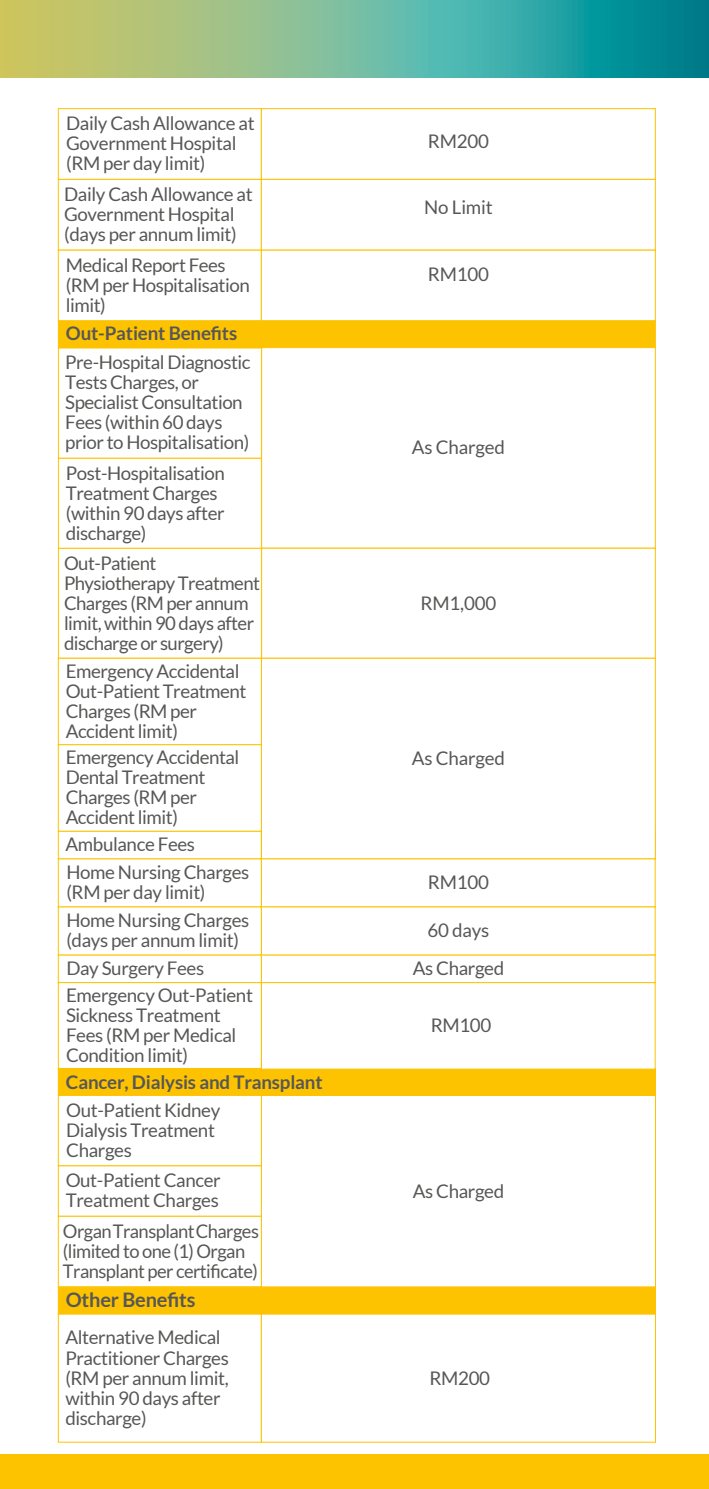
<style>
.page{position:relative;width:709px;height:1489px;background:#fff}
.page>*{position:absolute;margin:0;border:0;box-sizing:border-box;transform-origin:0 0}
.t1{font:700 20px "Lato";letter-spacing:-.01em;color:#575756}
.t2{font:18.75px/20px "Lato";letter-spacing:-.02em;color:#575756}
.t3{font:700 18.75px "Lato";letter-spacing:-.01em;color:#575756}
</style>
<div class="page">
<div style="left:261px;top:1094px;width:395px;height:193px;background:#fff;border:1px solid #fdc300"></div>
<svg style="left:0;top:0;width:709px;height:77px;background:#6cb391"></svg>
<div style="left:58px;top:830px;width:204px;height:29px;background:#fff;border:1px solid #fdc300"></div>
<div style="left:58px;top:108px;width:204px;height:72px;background:#fff;border:1px solid #fdc300"></div>
<div style="left:58px;top:179px;width:204px;height:71px;background:#fff;border:1px solid #fdc300"></div>
<div style="left:261px;top:108px;width:394px;height:72px;background:#fff;border:1px solid #fdc300"></div>
<div style="left:261px;top:179px;width:394px;height:71px;background:#fff;border:1px solid #fdc300"></div>
<div style="left:58px;top:548px;width:204px;height:110px;background:#fff;border:1px solid #fdc300"></div>
<div style="left:58px;top:458px;width:204px;height:90px;background:#fff;border:1px solid #fdc300"></div>
<div style="left:58px;top:658px;width:204px;height:87px;background:#fff;border:1px solid #fdc300"></div>
<div style="left:58px;top:744px;width:204px;height:87px;background:#fff;border:1px solid #fdc300"></div>
<div style="left:58px;top:982px;width:204px;height:87px;background:#fff;border:1px solid #fdc300"></div>
<div style="left:58px;top:1067px;width:598px;height:28px;background:#fdc300;border:1px solid #fdc300"></div>
<div style="left:58px;top:1286px;width:598px;height:28px;background:#fdc300;border:1px solid #fdc300"></div>
<div style="left:58px;top:320px;width:597px;height:28px;background:#fdc300;border:1px solid #fdc300"></div>
<div style="left:58px;top:858px;width:204px;height:49px;background:#fff;border:1px solid #fdc300"></div>
<div style="left:58px;top:906px;width:204px;height:49px;background:#fff;border:1px solid #fdc300"></div>
<div style="left:261px;top:347px;width:394px;height:201px;background:#fff;border:1px solid #fdc300"></div>
<div style="left:261px;top:548px;width:394px;height:110px;background:#fff;border:1px solid #fdc300"></div>
<div style="left:261px;top:658px;width:394px;height:201px;background:#fff;border:1px solid #fdc300"></div>
<div style="left:261px;top:982px;width:394px;height:87px;background:#fff;border:1px solid #fdc300"></div>
<div style="left:261px;top:858px;width:394px;height:49px;background:#fff;border:1px solid #fdc300"></div>
<div style="left:261px;top:906px;width:394px;height:49px;background:#fff;border:1px solid #fdc300"></div>
<div style="left:58px;top:1165px;width:204px;height:51px;background:#fff;border:1px solid #fdc300"></div>
<div style="left:58px;top:1094px;width:204px;height:71px;background:#fff;border:1px solid #fdc300"></div>
<div style="left:58px;top:1215px;width:204px;height:71px;background:#fff;border:1px solid #fdc300"></div>
<div style="left:58px;top:1313px;width:204px;height:129px;background:#fff;border:1px solid #fdc300"></div>
<div style="left:261px;top:1313px;width:395px;height:129px;background:#fff;border:1px solid #fdc300"></div>
<div style="left:0;top:1454px;width:709px;height:34px;background:#fdc300"></div>
<p class="t2" style="left:66px;top:113px;width:190px">Daily Cash Allowance at<br>Government Hospital (RM per day limit)</p>
<p class="t2" style="left:64px;top:184px;width:190px">Daily Cash Allowance at<br>Government Hospital (days per annum limit)</p>
<p class="t2" style="left:66px;top:255px;width:185px">Medical Report Fees (RM per Hospitalisation limit)</p>
<p class="t3" style="left:66px;top:323px;width:173px">Out-Patient Benefits</p>
<p class="t2" style="left:65px;top:352px;width:187px">Pre-Hospital Diagnostic<br>Tests Charges, or<br>Specialist Consultation<br>Fees (within 60 days prior to Hospitalisation)</p>
<p class="t2" style="left:66px;top:462px;width:160px">Post-Hospitalisation<br>Treatment Charges (within 90 days after discharge)</p>
<p class="t2" style="left:64px;top:552px;width:197px">Out-Patient<br>Physiotherapy Treatment<br>Charges (RM per annum limit, within 90 days after discharge or surgery)</p>
<p class="t2" style="left:66px;top:661px;width:182px">Emergency Accidental<br>Out-Patient Treatment<br>Charges (RM per<br>Accident limit)</p>
<p class="t2" style="left:66px;top:747px;width:175px">Emergency Accidental<br>Dental Treatment<br>Charges (RM per<br>Accident limit)</p>
<p class="t2" style="left:65px;top:834px;width:131px">Ambulance Fees</p>
<p class="t2" style="left:66px;top:862px;width:184px">Home Nursing Charges (RM per day limit)</p>
<p class="t2" style="left:66px;top:910px;width:184px">Home Nursing Charges (days per annum limit)</p>
<p class="t2" style="left:66px;top:958px;width:139px">Day Surgery Fees</p>
<p class="t2" style="left:66px;top:985px;width:188px">Emergency Out-Patient<br>Sickness Treatment<br>Fees (RM per Medical<br>Condition limit)</p>
<p class="t3" style="left:66px;top:1071px;width:258px">Cancer, Dialysis and Transplant</p>
<p class="t2" style="left:66px;top:1099px;width:156px">Out-Patient Kidney<br>Dialysis Treatment<br>Charges</p>
<p class="t2" style="left:66px;top:1170px;width:157px">Out-Patient Cancer<br>Treatment Charges</p>
<p class="t2" style="left:63px;top:1220px;width:197px">OrganTransplantCharges (limited to one (1) Organ<br>Transplant per certificate)</p>
<p class="t1" style="left:66px;top:1287px;width:131px">Other Benefits</p>
<p class="t2" style="left:65px;top:1327px;width:165px">Alternative Medical<br>Practitioner Charges (RM per annum limit, within 90 days after discharge)</p>
<p class="t2" style="left:428px;top:131px;width:63px">RM200</p>
<p class="t2" style="left:424px;top:197px;width:70px">No Limit</p>
<p class="t2" style="left:428px;top:264px;width:63px">RM100</p>
<p class="t2" style="left:412px;top:437px;width:95px">As Charged</p>
<p class="t2" style="left:420px;top:592px;width:77px">RM1,000</p>
<p class="t2" style="left:412px;top:748px;width:95px">As Charged</p>
<p class="t2" style="left:428px;top:872px;width:63px">RM100</p>
<p class="t2" style="left:413px;top:911px;width:93px;line-height:37.8px;text-align:center">60 days<br>As Charged</p>
<p class="t2" style="left:431px;top:1015px;width:62px">RM100</p>
<p class="t2" style="left:413px;top:1180px;width:93px">As Charged</p>
<p class="t2" style="left:429px;top:1367px;width:62px">RM200</p>
</div>
